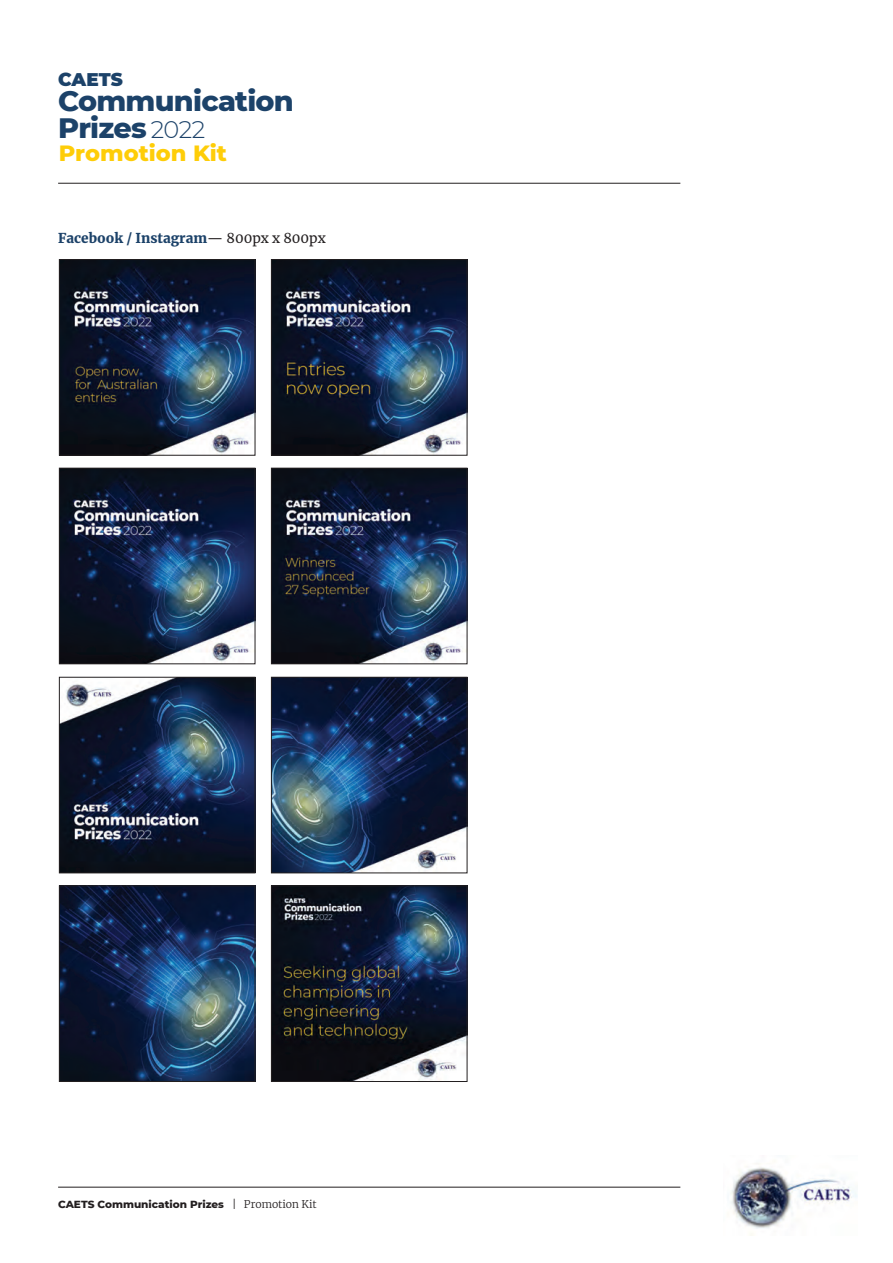
<style>
.page{position:relative;width:893px;height:1263px;background:#fff}
.page>*{position:absolute;margin:0;border:0;box-sizing:border-box;transform-origin:0 0}
.t1{font:800 28.65px/26.7px "Montserrat";letter-spacing:-.025em;color:#1c4269}
.t2{font:800 22.5px "Montserrat";color:#fecd08}
.t3{font:900 18.3px "Montserrat";color:#1c4269}
.t4{font:900 13.5px "Merriweather";color:#1c4269}
.t5{font:800 10.5px "Montserrat";color:#231f20}
.s1{font-weight:300;font-size:24px}
.s2{font-weight:400;color:#231f20}
.s3{font-family:"Merriweather";font-weight:300}
</style>
<div class="page">
<hr style="left:58px;top:1187px;width:622px;height:1px;background:#231f20">
<hr style="left:58px;top:183px;width:622px;height:1px;background:#231f20">
<img style="left:731px;top:1167px;width:126px;height:68px">
<img style="left:61px;top:261px;width:192px;height:192px">
<div style="left:59px;top:259px;width:196px;height:196px;border:1px solid #231f20"></div>
<img style="left:273px;top:261px;width:192px;height:192px">
<div style="left:271px;top:259px;width:196px;height:196px;border:1px solid #231f20"></div>
<img style="left:61px;top:679px;width:192px;height:192px">
<div style="left:59px;top:677px;width:196px;height:196px;border:1px solid #231f20"></div>
<img style="left:273px;top:679px;width:192px;height:192px">
<div style="left:271px;top:677px;width:196px;height:196px;border:1px solid #231f20"></div>
<img style="left:61px;top:470px;width:192px;height:192px">
<div style="left:59px;top:468px;width:196px;height:196px;border:1px solid #231f20"></div>
<img style="left:273px;top:470px;width:192px;height:192px">
<div style="left:271px;top:468px;width:196px;height:196px;border:1px solid #231f20"></div>
<img style="left:61px;top:888px;width:192px;height:192px">
<div style="left:59px;top:886px;width:196px;height:196px;border:1px solid #231f20"></div>
<img style="left:273px;top:888px;width:192px;height:192px">
<div style="left:271px;top:886px;width:196px;height:196px;border:1px solid #231f20"></div>
<h3 class="t3" style="left:58px;top:66px;width:66px">CAETS</h3>
<h1 class="t1" style="left:58px;top:86px;width:237px">Communication<br>Prizes <span class="s1">2022</span></h1>
<h2 class="t2" style="left:59px;top:137px;width:170px">Promotion Kit</h2>
<p class="t4" style="left:58px;top:229px;width:269px">Facebook / Instagram<span class="s2">— 800px x 800px</span></p>
<p class="t5" style="left:58px;top:1196px;width:260px">CAETS Communication Prizes <span class="s3">| Promotion Kit</span></p>
</div>
